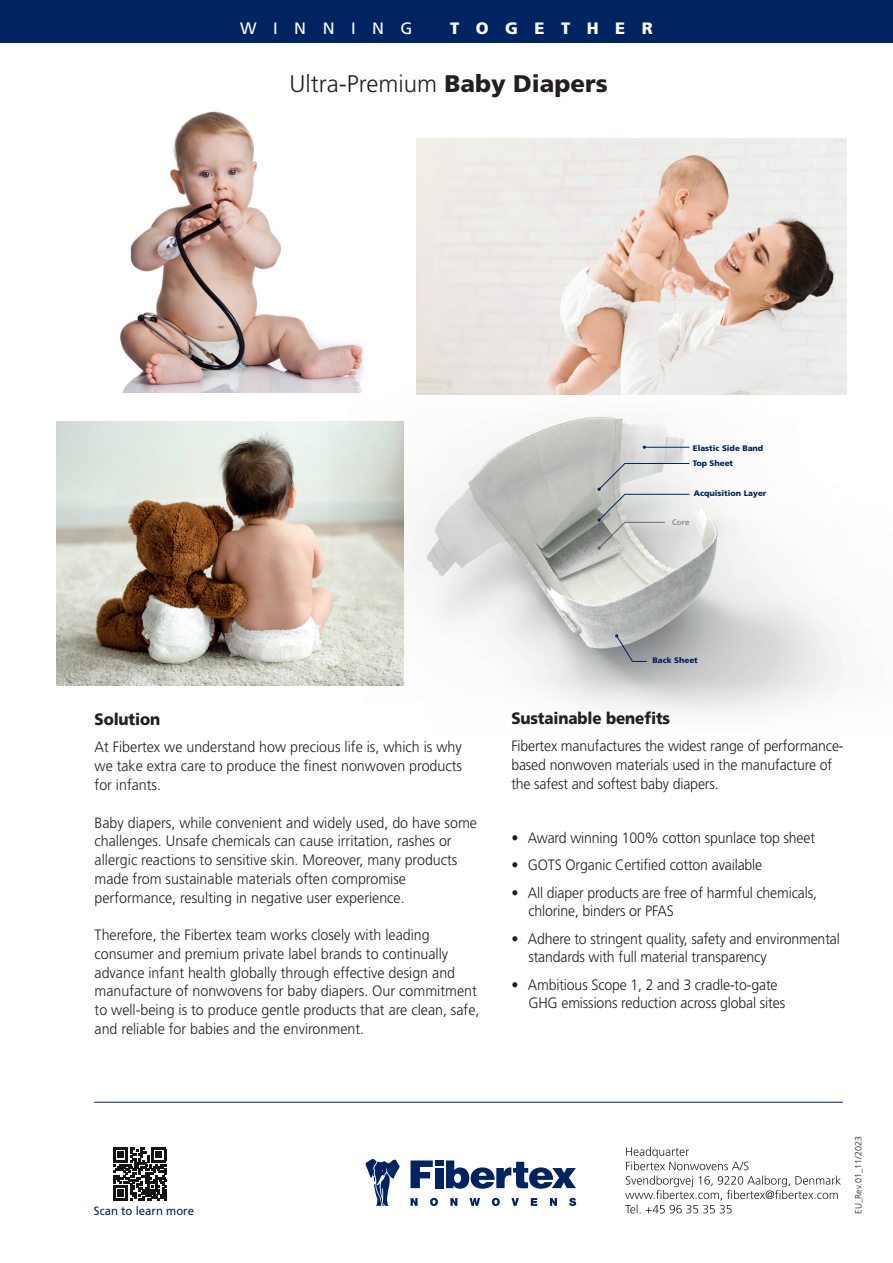
<style>
.page{position:relative;width:893px;height:1263px;background:#fff}
.page>*{position:absolute;margin:0;border:0;box-sizing:border-box;transform-origin:0 0}
.t1{font:300 24px "Frutiger LT Std";color:#231f20}
.t2{font:900 16.5px "Frutiger LT Std";letter-spacing:-.01em;color:#231f20;scale:.92 1}
.t3{font:900 16.5px "Frutiger LT Std";letter-spacing:1em;color:#fff}
.t4{font:16.5px "Frutiger LT Std";letter-spacing:1em;color:#fff}
.t5{font:300 15px/18.8px "Frutiger LT Std";color:#231f20;scale:.95 1}
.t6{font:300 15px/18.8px "Frutiger LT Std";color:#231f20;scale:.94 1}
.t7{font:12px "Frutiger LT Std";color:#002361;scale:.95 1}
.t8{font:300 9px "Frutiger LT Std";color:#231f20}
.t9{font:900 8.1px/15.6px "Frutiger LT";color:#002361}
.t10{font:8.1px "Frutiger LT";color:#787a7d}
.s1{font-weight:900}
</style>
<div class="page">
<svg style="left:625px;top:1147px;width:216px;height:66px"></svg>
<div style="left:435px;top:1168px;width:8px;height:20px;background:#002361"></div>
<svg style="left:411px;top:1160px;width:22px;height:28px"></svg>
<div style="left:435px;top:1160px;width:8px;height:6px;background:#002361"></div>
<svg style="left:446px;top:1160px;width:130px;height:29px"></svg>
<svg style="left:411px;top:1198px;width:7px;height:8px"></svg>
<svg style="left:430px;top:1198px;width:8px;height:8px"></svg>
<svg style="left:492px;top:1198px;width:8px;height:8px"></svg>
<svg style="left:550px;top:1198px;width:7px;height:8px"></svg>
<svg style="left:531px;top:1198px;width:6px;height:8px"></svg>
<svg style="left:569px;top:1198px;width:7px;height:8px"></svg>
<svg style="left:469px;top:1198px;width:11px;height:8px"></svg>
<svg style="left:511px;top:1198px;width:8px;height:8px"></svg>
<svg style="left:450px;top:1198px;width:7px;height:8px"></svg>
<svg style="left:366px;top:1159px;width:34px;height:47px"></svg>
<div style="left:0;top:0;width:893px;height:43px;background:#002361"></div>
<svg style="left:113px;top:1147px;width:53px;height:53px"></svg>
<img style="left:330px;top:386px;width:521px;height:328px">
<svg style="left:597px;top:463px;width:93px;height:87px;background:#cdcfce"></svg>
<hr style="left:644px;top:447px;width:45px;height:1px;background:#002361">
<svg style="left:615px;top:634px;width:33px;height:28px"></svg>
<hr style="left:94px;top:1102px;width:749px;height:1px;background:#002361">
<img style="left:416px;top:139px;width:430px;height:255px">
<div style="left:56px;top:91px;width:347px;height:302px;background:#fff"></div>
<img style="left:120px;top:111px;width:243px;height:282px">
<img style="left:56px;top:421px;width:347px;height:264px">
<p class="t4" style="left:240px;top:18px;width:174px">WINNING</p>
<p class="t3" style="left:450px;top:18px;width:204px">TOGETHER</p>
<h1 class="t1" style="left:290px;top:70px;width:320px">Ultra-Premium <span class="s1">Baby Diapers</span></h1>
<p class="t9" style="left:693px;top:440px;width:72px">Elastic Side Band<br>Top Sheet</p>
<p class="t9" style="left:694px;top:486px;width:74px">Acquisition Layer</p>
<p class="t10" style="left:672px;top:517px;width:19px">Core</p>
<p class="t2" style="left:95px;top:709px;width:73px">Solution</p>
<p class="t5" style="left:95px;top:738px;width:388px;text-align:justify">At Fibertex we understand how precious life is, which is why we take extra care to produce the finest nonwoven products for infants.</p>
<p class="t5" style="left:95px;top:813px;width:404px">Baby diapers, while convenient and widely used, do have some challenges. Unsafe chemicals can cause irritation, rashes or allergic reactions to sensitive skin. Moreover, many products made from sustainable materials often compromise performance, resulting in negative user experience.</p>
<p class="t5" style="left:95px;top:926px;width:407px">Therefore, the Fibertex team works closely with leading consumer and premium private label brands to continually advance infant health globally through effective design and manufacture of nonwovens for baby diapers. Our commitment to well-being is to produce gentle products that are clean, safe, and reliable for babies and the environment.</p>
<p class="t9" style="left:653px;top:653px;width:47px">Back Sheet</p>
<p class="t2" style="left:511px;top:708px;width:174px">Sustainable benefits</p>
<p class="t6" style="left:511px;top:737px;width:355px">Fibertex manufactures the widest range of performance&shy;based nonwoven materials used in the manufacture of the safest and softest baby diapers.</p>
<p class="t6" style="left:511px;top:829px;width:325px">• Award winning 100% cotton spunlace top sheet</p>
<p class="t6" style="left:511px;top:856px;width:268px">• GOTS Organic Certified cotton available</p>
<p class="t6" style="left:528px;top:883px;width:309px;text-indent:-17px">• All diaper products are free of harmful chemicals, chlorine, binders or PFAS</p>
<p class="t6" style="left:528px;top:929px;width:333px;text-indent:-17px">• Adhere to stringent quality, safety and environmental standards with full material transparency</p>
<p class="t6" style="left:528px;top:975px;width:275px;text-indent:-17px">• Ambitious Scope 1, 2 and 3 cradle-to-gate<br>GHG emissions reduction across global sites</p>
<p class="t7" style="left:94px;top:1203px;width:107px">Scan to learn more</p>
<p class="t8" style="left:853px;top:1213px;width:79px;rotate:-90deg">EU_Rev.01_11/2023</p>
</div>
